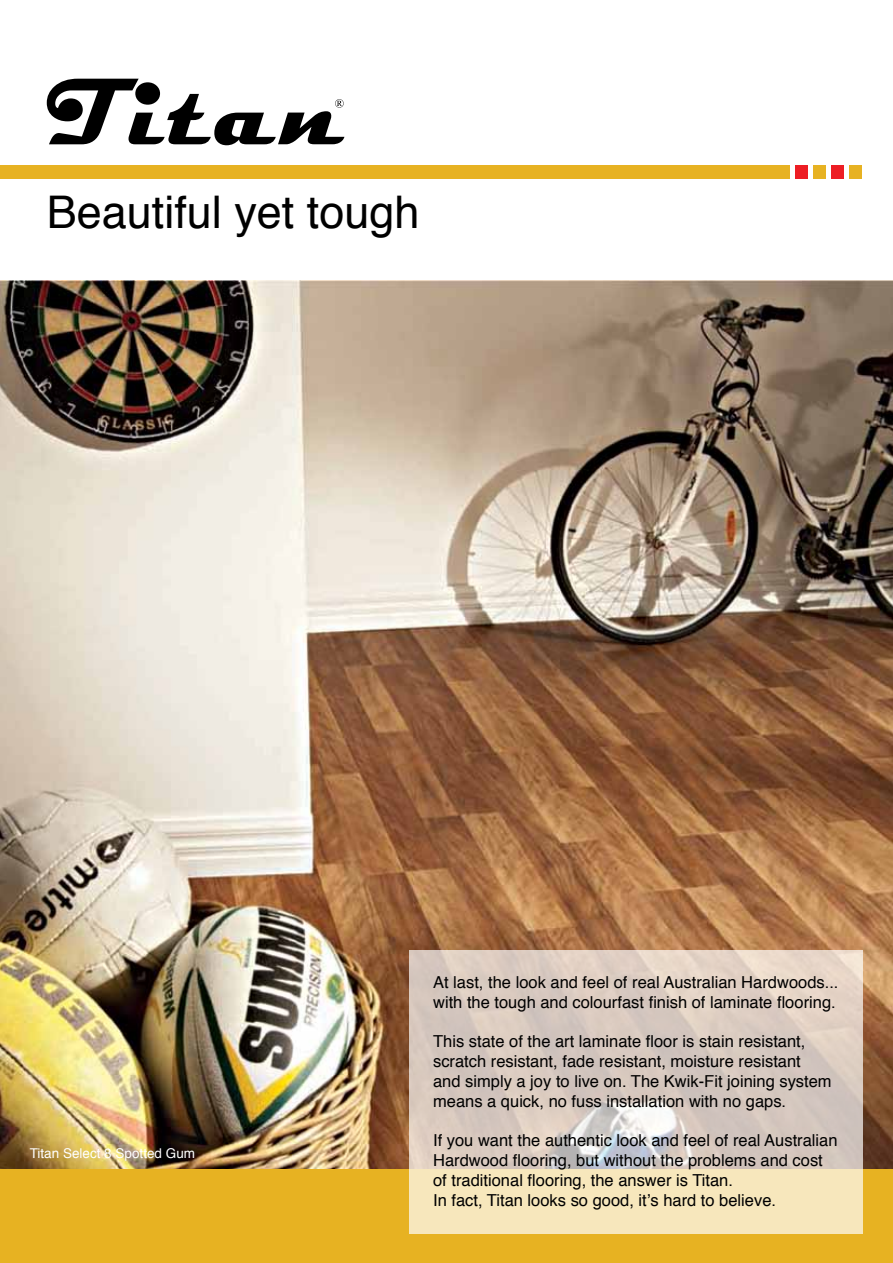
<style>
.page{position:relative;width:893px;height:1263px;background:#fff}
.page>*{position:absolute;margin:0;border:0;box-sizing:border-box;transform-origin:0 0}
.t1{font:45px "Helvetica";color:#000}
.t2{font:16.5px/19.8px "Helvetica";color:#000}
.t3{font:13.5px "Helvetica";color:#fff}
</style>
<div class="page">
<div style="left:0;top:1168px;width:893px;height:95px;background:#e7b222"></div>
<img style="left:0;top:281px;width:893px;height:887px">
<svg style="left:410px;top:950px;width:453px;height:283px;background:#dfd1c0"></svg>
<div style="left:795px;top:165px;width:13px;height:14px;background:#ed1d24"></div>
<div style="left:0;top:165px;width:789px;height:14px;background:#e7b222"></div>
<div style="left:813px;top:165px;width:13px;height:14px;background:#e7b222"></div>
<svg style="left:47px;top:79px;width:297px;height:66px"></svg>
<div style="left:831px;top:165px;width:13px;height:14px;background:#ed1d24"></div>
<div style="left:849px;top:165px;width:13px;height:14px;background:#e7b222"></div>
<h1 class="t1" style="left:47px;top:177px;width:374px">Beautiful yet tough</h1>
<p class="t3" style="left:30px;top:1143px;width:167px">Titan Select 8 Spotted Gum</p>
<p class="t2" style="left:433px;top:973px;width:407px">At last, the look and feel of real Australian Hardwoods... with the tough and colourfast finish of laminate flooring.</p>
<p class="t2" style="left:433px;top:1032px;width:400px">This state of the art laminate floor is stain resistant, scratch resistant, fade resistant, moisture resistant and simply a joy to live on. The Kwik-Fit joining system means a quick, no fuss installation with no gaps.</p>
<p class="t2" style="left:433px;top:1131px;width:406px">If you want the authentic look and feel of real Australian Hardwood flooring, but without the problems and cost of traditional flooring, the answer is Titan.<br>In fact, Titan looks so good, it’s hard to believe.</p>
</div>
